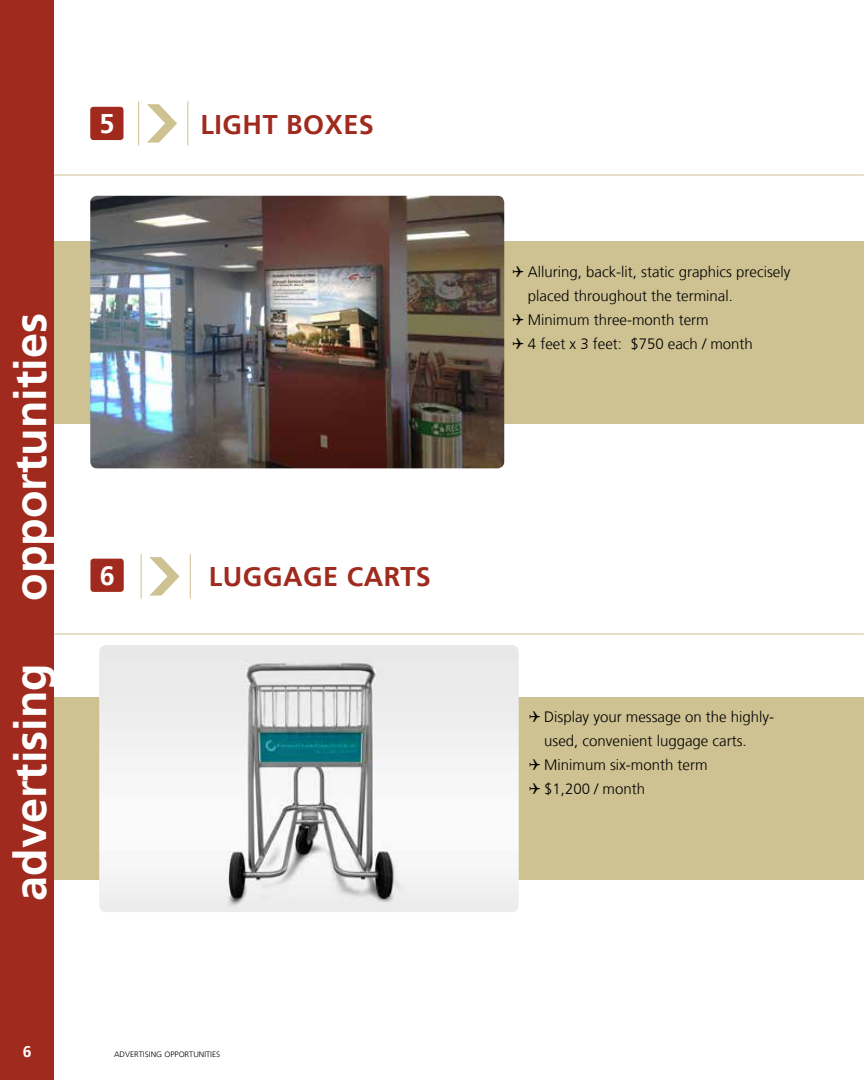
<style>
.page{position:relative;width:864px;height:1080px;background:#fff}
.page>*{position:absolute;margin:0;border:0;box-sizing:border-box;transform-origin:0 0}
.t1{font:700 45px "Frutiger LT";color:#fff}
.t2{font:700 27px "Frutiger LT";letter-spacing:.02em;color:#a02a1d}
.t3{font:700 27px "Frutiger LT";color:#fff}
.t4{font:700 15.75px "Frutiger LT";color:#fff}
.t5{font:300 15px/24px "Frutiger LT";color:#000}
.t6{font:300 7.8px "Frutiger LT";color:#000;scale:1.05 1}
</style>
<div class="page">
<div style="left:0;top:241px;width:864px;height:183px;background:#cec192"></div>
<div style="left:0;top:697px;width:864px;height:183px;background:#cec192"></div>
<div style="left:0;top:0;width:54px;height:1080px;background:#a02a1d"></div>
<hr style="left:54px;top:175px;width:808px;height:1px;background:#cec192">
<hr style="left:54px;top:634px;width:807px;height:1px;background:#cec192">
<div style="left:90px;top:107px;width:34px;height:33px;background:#a02a1d;border-radius:3px"></div>
<svg style="left:147px;top:104px;width:30px;height:39px"></svg>
<hr style="left:188px;top:101px;width:1px;height:45px;background:#cec192">
<hr style="left:138px;top:101px;width:1px;height:45px;background:#cec192">
<div style="left:90px;top:559px;width:34px;height:33px;background:#a02a1d;border-radius:3px"></div>
<svg style="left:149px;top:557px;width:31px;height:39px"></svg>
<hr style="left:190px;top:554px;width:1px;height:45px;background:#cec192">
<hr style="left:141px;top:554px;width:1px;height:45px;background:#cec192">
<img style="left:90px;top:196px;width:414px;height:272px">
<img style="left:99px;top:645px;width:420px;height:267px">
<h2 class="t3" style="left:100px;top:108px;width:17px">5</h2>
<h1 class="t1" style="left:4px;top:601px;width:289px;rotate:-90deg">opportunities</h1>
<h1 class="t1" style="left:4px;top:901px;width:239px;rotate:-90deg">advertising</h1>
<h2 class="t3" style="left:100px;top:559px;width:17px">6</h2>
<h2 class="t2" style="left:201px;top:109px;width:175px">LIGHT BOXES</h2>
<h2 class="t2" style="left:209px;top:560px;width:223px">LUGGAGE CARTS</h2>
<p class="t4" style="left:23px;top:1043px;width:10px">6</p>
<p class="t6" style="left:114px;top:1050px;width:103px">ADVERTISING OPPORTUNITIES</p>
<p class="t5" style="left:528px;top:260px;width:264px;text-indent:-16px">✔ Alluring, back-lit, static graphics precisely placed throughout the terminal.</p>
<p class="t5" style="left:512px;top:308px;width:199px">✔ Minimum three-month term</p>
<p class="t5" style="left:512px;top:332px;width:243px">✔ 4 feet x 3 feet: $750 each / month</p>
<p class="t5" style="left:544px;top:705px;width:232px;text-indent:-16px">✔ Display your message on the highly&shy;used, convenient luggage carts.</p>
<p class="t5" style="left:528px;top:753px;width:181px">✔ Minimum six-month term</p>
<p class="t5" style="left:528px;top:777px;width:119px">✔ $1,200 / month</p>
</div>
